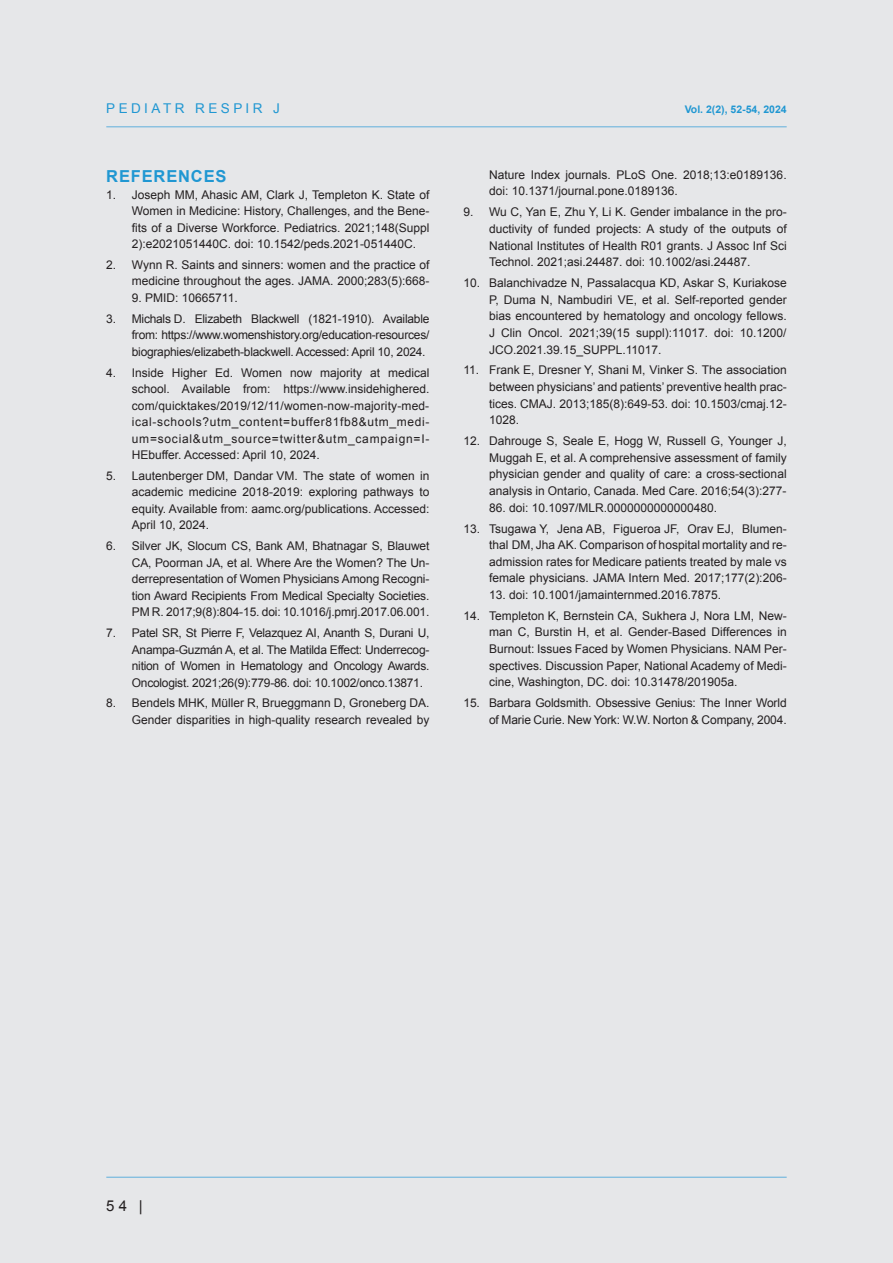
<style>
.page{position:relative;width:893px;height:1263px;background:#e6e7e9}
.page>*{position:absolute;margin:0;border:0;box-sizing:border-box;transform-origin:0 0}
.t1{font:700 16.5px "Arial";letter-spacing:.05em;color:#2097d2}
.t2{font:15px "Arial";color:#231f20}
.t3{font:13.5px "Arial";letter-spacing:.26em;color:#2097d2}
.t4{font:12px/16.5px "Arial";color:#231f20;text-align:justify}
.t5{font:700 10.5px "Arial";color:#2097d2}
.s1{font-style:italic}
</style>
<div class="page">
<hr style="left:106px;top:1177px;width:681px;height:1px;background:#60afdc">
<hr style="left:106px;top:126px;width:681px;height:1px;background:#60afdc">
<p class="t3" style="left:106px;top:99px;width:175px">PEDIATR RESPIR J</p>
<p class="t5" style="left:685px;top:102px;width:103px">Vol. 2(2), 52-54, 2024</p>
<h1 class="t1" style="left:106px;top:165px;width:122px">REFERENCES</h1>
<p class="t4" style="left:132px;top:186px;width:299px;text-indent:-26px">1. Joseph MM, Ahasic AM, Clark J, Templeton K. State of Women in Medicine: History, Challenges, and the Bene&shy;fits of a Diverse Workforce. Pediatrics. 2021;148(Suppl 2):e2021051440C. doi: 10.1542/peds.2021-051440C.</p>
<p class="t4" style="left:106px;top:257px;width:325px;text-align:right">2. Wynn R. Saints and sinners: women and the practice of medicine throughout the ages. JAMA. 2000;283(5):668-</p>
<p class="t4" style="left:132px;top:290px;width:107px">9. PMID: 10665711.</p>
<p class="t4" style="left:132px;top:310px;width:299px;text-indent:-26px">3. Michals D. Elizabeth Blackwell (1821-1910). Available from: https://www.womenshistory.org/education-resources/ biographies/elizabeth-blackwell. Accessed: April 10, 2024.</p>
<p class="t4" style="left:132px;top:364px;width:299px;text-indent:-26px">4. Inside Higher Ed. Women now majority at medical school. Available from: https://www.insidehighered. com/quicktakes/2019/12/11/women-now-majority-med&shy;ical-schools?utm_content=buffer81fb8&amp;utm_medi&shy;um=social&amp;utm_source=twitter&amp;utm_campaign=I-HEbuffer. Accessed: April 10, 2024.</p>
<p class="t4" style="left:132px;top:468px;width:299px;text-indent:-26px">5. Lautenberger DM, Dandar VM. The state of women in academic medicine 2018-2019: exploring pathways to equity. Available from: aamc.org/publications. Accessed:<br>April 10, 2024.</p>
<p class="t4" style="left:132px;top:538px;width:299px;text-indent:-26px">6. Silver JK, Slocum CS, Bank AM, Bhatnagar S, Blauwet CA, Poorman JA, et al. Where Are the Women? The Un&shy;derrepresentation of Women Physicians Among Recogni&shy;tion Award Recipients From Medical Specialty Societies.<br>PM R. 2017;9(8):804-15. doi: 10.1016/j.pmrj.2017.06.001.</p>
<p class="t4" style="left:132px;top:625px;width:299px;text-indent:-26px">7. Patel SR, St Pierre F, Velazquez AI, Ananth S, Durani U, Anampa-Guzmán A, et al. The Matilda Effect: Underrecog&shy;nition of Women in Hematology and Oncology Awards.<br>Oncologist. 2021;26(9):779-86. doi: 10.1002/onco.13871.</p>
<p class="t4" style="left:106px;top:695px;width:325px;text-align:right">8. Bendels MHK, Müller R, Brueggmann D, Groneberg DA.<br>Gender disparities in high-quality research revealed by</p>
<p class="t4" style="left:489px;top:166px;width:299px">Nature Index journals. PLoS One. 2018;13:e0189136. doi: 10.1371/journal.pone.0189136.</p>
<p class="t4" style="left:489px;top:204px;width:299px;text-indent:-26px">9. Wu C, Yan E, Zhu Y, Li K. Gender imbalance in the pro&shy;ductivity of funded projects: A study of the outputs of National Institutes of Health R01 grants. J Assoc Inf Sci Technol. 2021;asi.24487. doi: 10.1002/asi.24487.</p>
<p class="t4" style="left:489px;top:275px;width:299px;text-indent:-26px">10. Balanchivadze N, Passalacqua KD, Askar S, Kuriakose P, Duma N, Nambudiri VE, et al. Self-reported gender bias encountered by hematology and oncology fellows.<br>J Clin Oncol. 2021;39(15 suppl):11017. doi: 10.1200/ JCO.2021.39.15_SUPPL.11017.</p>
<p class="t4" style="left:489px;top:362px;width:299px;text-indent:-26px">11. Frank E, Dresner Y, Shani M, Vinker S. The association between physicians’ and patients’ preventive health prac&shy;tices. CMAJ. 2013;185(8):649-53. doi: 10.1503/cmaj.12- 1028.</p>
<p class="t4" style="left:489px;top:433px;width:299px;text-indent:-26px">12. Dahrouge S, Seale E, Hogg W, Russell G, Younger J, Muggah E, et al. A comprehensive assessment of family physician gender and quality of care: a cross-sectional analysis in Ontario, Canada. Med Care. 2016;54(3):277-</p>
<p class="t4" style="left:489px;top:499px;width:230px">86. doi: 10.1097/MLR.0000000000000480.</p>
<p class="t4" style="left:489px;top:520px;width:299px;text-indent:-26px">13. Tsugawa Y, Jena AB, Figueroa JF, Orav EJ, Blumen&shy;thal DM, Jha AK. Comparison of hospital mortality and re&shy;admission rates for Medicare patients treated by male vs female physicians. JAMA Intern Med. 2017;177(2):206-</p>
<p class="t4" style="left:489px;top:587px;width:234px">13. doi: 10.1001/jamainternmed.2016.7875.</p>
<p class="t4" style="left:489px;top:607px;width:299px;text-indent:-26px">14. Templeton K, Bernstein CA, Sukhera J, Nora LM, New&shy;man C, Burstin H, et al. Gender-Based Differences in Burnout: Issues Faced by Women Physicians. NAM Per&shy;spectives<span class="s1">.</span> Discussion Paper, National Academy of Medi&shy;cine, Washington, DC. doi: 10.31478/201905a.</p>
<p class="t4" style="left:463px;top:695px;width:325px;text-align:right">15. Barbara Goldsmith. Obsessive Genius: The Inner World of Marie Curie. New York: W.W. Norton &amp; Company, 2004.</p>
<p class="t2" style="left:106px;top:1196px;width:38px">5 4 |</p>
</div>
